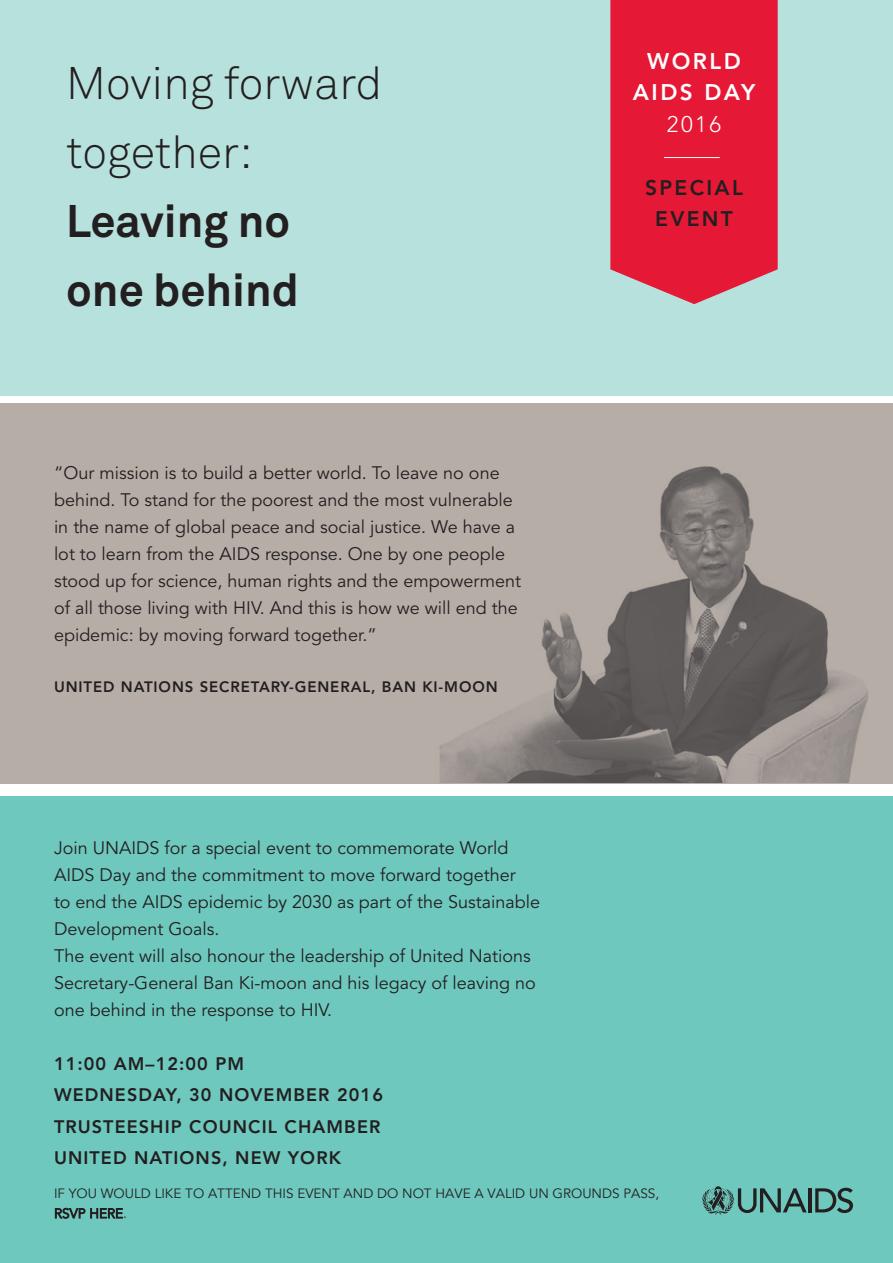
<style>
.page{position:relative;width:893px;height:1263px;background:#fff}
.page>*{position:absolute;margin:0;border:0;box-sizing:border-box;transform-origin:0 0}
.t1{font:300 45.15px/69px "Akkurat";color:#231f20}
.t2{font:700 45.15px/69px "Akkurat";color:#231f20}
.t3{font:800 22.5px/31.5px "Avenir";letter-spacing:.11em;color:#fff;text-align:center}
.t4{font:300 22.5px "Avenir";color:#fff}
.t5{font:800 21px/31.5px "Avenir";letter-spacing:.11em;color:#231f20;text-align:center}
.t6{font:18px/27px "Avenir";color:#231f20}
.t7{font:800 18px/31.5px "Avenir";letter-spacing:.06em;color:#231f20}
.t8{font:800 15px "Avenir";letter-spacing:.06em;color:#231f20}
.t9{font:13.5px/20.1px "Avenir";color:#231f20}
</style>
<div class="page">
<div style="left:0;top:796px;width:893px;height:467px;background:#6ec8be"></div>
<svg style="left:0;top:403px;width:893px;height:380px;background:#a8a09b"></svg>
<div style="left:0;top:0;width:893px;height:396px;background:#b7e1dd"></div>
<hr style="left:809px;top:1188px;width:3px;height:24px;background:#231f20">
<svg style="left:815px;top:1188px;width:38px;height:25px"></svg>
<svg style="left:702px;top:1186px;width:105px;height:28px"></svg>
<svg style="left:610px;top:0;width:168px;height:304px;background:#e12641"></svg>
<hr style="left:664px;top:157px;width:56px;height:1px;background:#fff">
<h1 class="t1" style="left:66px;top:49px;width:317px">Moving forward together:</h1>
<h1 class="t2" style="left:66px;top:186px;width:234px">Leaving no one behind</h1>
<p class="t6" style="left:54px;top:460px;width:469px">“Our mission is to build a better world. To leave no one behind. To stand for the poorest and the most vulnerable in the name of global peace and social justice. We have a lot to learn from the AIDS response. One by one people stood up for science, human rights and the empowerment of all those living with HIV. And this is how we will end the epidemic: by moving forward together.”</p>
<p class="t8" style="left:54px;top:678px;width:445px">UNITED NATIONS SECRETARY-GENERAL, BAN KI-MOON</p>
<p class="t6" style="left:54px;top:834px;width:488px">Join UNAIDS for a special event to commemorate World AIDS Day and the commitment to move forward together<br>to end the AIDS epidemic by 2030 as part of the Sustainable Development Goals.<br>The event will also honour the leadership of United Nations Secretary-General Ban Ki-moon and his legacy of leaving no one behind in the response to HIV.</p>
<p class="t7" style="left:54px;top:1048px;width:330px">11:00 AM–12:00 PM<br>WEDNESDAY, 30 NOVEMBER 2016<br>TRUSTEESHIP COUNCIL CHAMBER<br>UNITED NATIONS, NEW YORK</p>
<p class="t3" style="left:633px;top:45px;width:124px">WORLD<br>AIDS DAY</p>
<p class="t4" style="left:667px;top:111px;width:56px">2016</p>
<p class="t5" style="left:645px;top:172px;width:99px">SPECIAL<br>EVENT</p>
<p class="t9" style="left:54px;top:1183px;width:607px">IF YOU WOULD LIKE TO ATTEND THIS EVENT AND DO NOT HAVE A VALID UN GROUNDS PASS,<br>RSVP HERE.</p>
</div>
